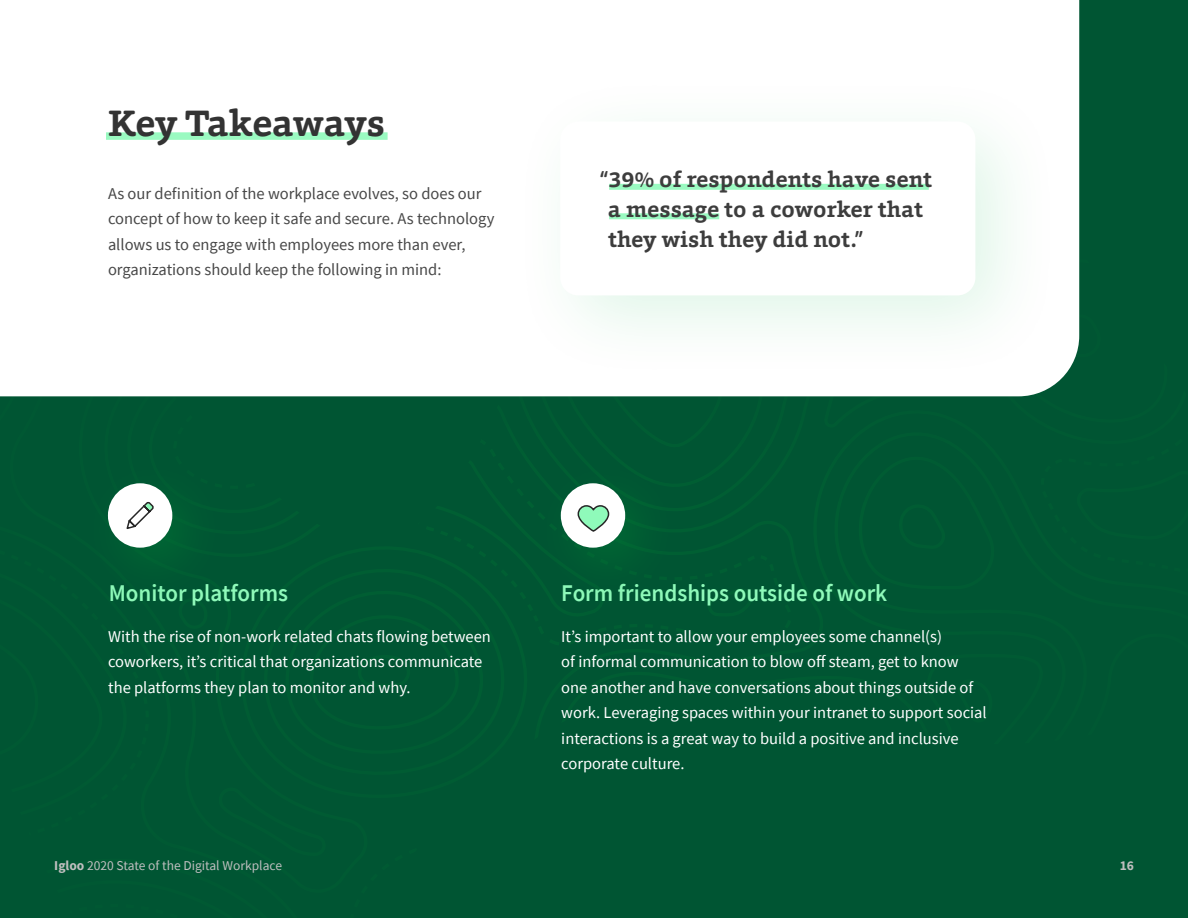
<style>
.page{position:relative;width:1188px;height:918px;background:#fff}
.page>*{position:absolute;margin:0;border:0;box-sizing:border-box;transform-origin:0 0}
.t1{font:700 37.5px "Foro Rounded";letter-spacing:-.015em;color:#333}
.t2{font:600 24px "Source Sans Pro";color:#8ffaba;scale:.96 1}
.t3{font:700 22.5px/30px "Foro Rounded";color:#3d3d3d}
.t4{font:16.5px/25.5px "Source Sans Pro";color:#fff}
.t5{font:16.5px/25.5px "Source Sans Pro";color:#474747}
.t6{font:13.5px "Source Sans Pro";color:#bfbfbf}
.t7{font:700 13.5px "Source Sans Pro";color:#bfbfbf}
.s1{font-weight:700}
</style>
<div class="page">
<div style="left:0;top:506px;width:1188px;height:412px;background:#053"></div>
<div style="left:0;top:0;width:1188px;height:506px;background:#053"></div>
<div style="left:0;top:0;width:1079px;height:396px;background:#fff"></div>
<div style="left:106px;top:132px;width:282px;height:8px;background:#9afac1"></div>
<div style="left:511px;top:72px;width:552px;height:311px;background:#00b84a;opacity:.13"></div>
<div style="left:560px;top:122px;width:415px;height:173px;background:#fff;border-radius:18px"></div>
<div style="left:609px;top:184px;width:320px;height:6px;background:#9afac1"></div>
<div style="left:609px;top:213px;width:110px;height:6px;background:#9afac1"></div>
<div style="left:79px;top:455px;width:150px;height:150px;background:#053"></div>
<div style="left:532px;top:455px;width:150px;height:150px;background:#053"></div>
<div style="left:561px;top:483px;width:64px;height:65px;background:#fff;border-radius:50%"></div>
<div style="left:107px;top:465px;width:104px;height:105px;background:#004429;opacity:.18"></div>
<svg style="left:125px;top:500px;width:30px;height:30px"></svg>
<svg style="left:567px;top:504px;width:59px;height:70px"></svg>
<h1 class="t1" style="left:108px;top:99px;width:279px">Key Takeaways</h1>
<p class="t5" style="left:108px;top:180px;width:388px">As our definition of the workplace evolves, so does our concept of how to keep it safe and secure. As technology allows us to engage with employees more than ever, organizations should keep the following in mind:</p>
<h3 class="t3" style="left:608px;top:164px;width:326px;text-indent:-8px">“39% of respondents have sent a message to a coworker that they wish they did not.”</h3>
<h2 class="t2" style="left:109px;top:577px;width:188px">Monitor platforms</h2>
<h2 class="t2" style="left:561px;top:577px;width:341px">Form friendships outside of work</h2>
<p class="t4" style="left:108px;top:623px;width:384px">With the rise of non-work related chats flowing between coworkers, it’s critical that organizations communicate the platforms they plan to monitor and why.</p>
<p class="t4" style="left:561px;top:623px;width:427px">It’s important to allow your employees some channel(s)<br>of informal communication to blow off steam, get to know one another and have conversations about things outside of work. Leveraging spaces within your intranet to support social interactions is a great way to build a positive and inclusive corporate culture.</p>
<p class="t6" style="left:54px;top:856px;width:229px"><span class="s1">Igloo</span> 2020 State of the Digital Workplace</p>
<p class="t7" style="left:1120px;top:856px;width:16px">16</p>
</div>
